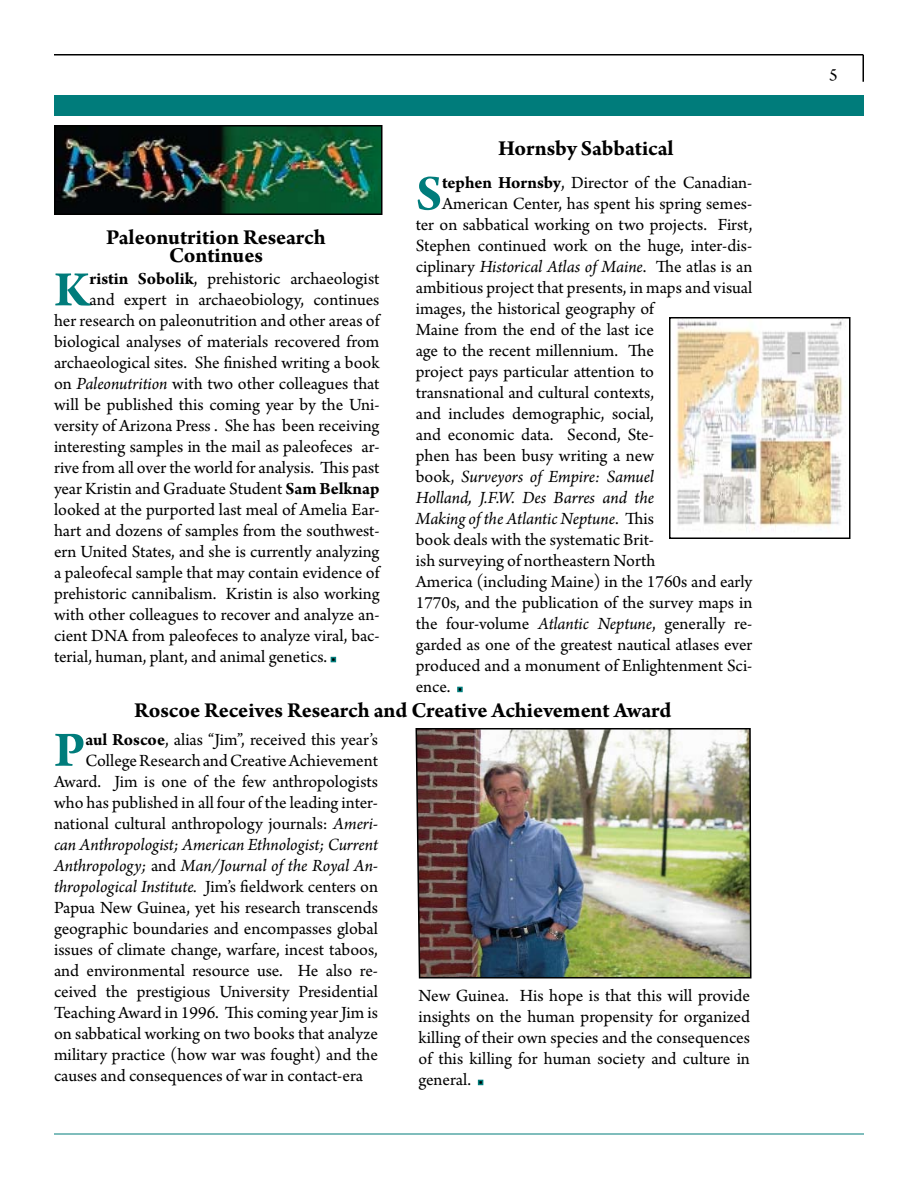
<style>
.page{position:relative;width:918px;height:1188px;background:#fff}
.page>*{position:absolute;margin:0;border:0;box-sizing:border-box;transform-origin:0 0}
.t1{font:700 52.65px "Arno Pro";color:#007c7b}
.t2{font:700 22.5px/18px "Arno Pro";letter-spacing:-.005em;color:#000;text-align:center}
.t3{font:18px/21px "Arno Pro";color:#000;text-align:justify}
.t4{font:italic 18px "Arno Pro";letter-spacing:-.005em;color:#000}
.s1{font-weight:700}
.s2{font-style:italic}
.s3{font-style:normal}
</style>
<div class="page">
<svg style="left:331px;top:657px;width:5px;height:5px"></svg>
<img style="left:415px;top:728px;width:337px;height:251px">
<svg style="left:457px;top:687px;width:6px;height:5px"></svg>
<img style="left:676px;top:320px;width:167px;height:210px">
<div style="left:669px;top:317px;width:181px;height:222px;border:2px solid #000"></div>
<img style="left:57px;top:128px;width:322px;height:84px">
<div style="left:54px;top:125px;width:328px;height:90px;border:2px solid #000"></div>
<svg style="left:478px;top:1080px;width:5px;height:5px"></svg>
<hr style="left:54px;top:1134px;width:810px;height:1px;background:#007c7b">
<div style="left:54px;top:95px;width:809px;height:21px;background:#007c7b"></div>
<hr style="left:54px;top:54px;width:809px;height:2px;background:#000">
<hr style="left:862px;top:55px;width:2px;height:27px;background:#000">
<p class="t2" style="left:106px;top:229px;width:221px">Paleonutrition Research<br>Continues</p>
<h1 class="t1" style="left:54px;top:259px;width:37px">K</h1>
<p class="t3" style="left:89px;top:269px;width:292px"><span class="s1">ristin Sobolik</span>, prehistoric archaeologist</p>
<p class="t3" style="left:89px;top:290px;width:292px">and expert in archaeobiology, continues</p>
<p class="t3" style="left:54px;top:311px;width:327px">her research on paleonutrition and other areas of</p>
<p class="t3" style="left:54px;top:332px;width:327px">biological analyses of materials recovered from</p>
<p class="t3" style="left:54px;top:353px;width:327px">archaeological sites. She finished writing a book</p>
<p class="t3" style="left:54px;top:374px;width:327px">on <span class="s2">Paleonutrition</span> with two other colleagues that</p>
<p class="t3" style="left:54px;top:395px;width:327px">will be published this coming year by the Uni-</p>
<p class="t3" style="left:54px;top:416px;width:327px">versity of Arizona Press . She has been receiving</p>
<p class="t3" style="left:54px;top:437px;width:327px">interesting samples in the mail as paleofeces ar-</p>
<p class="t3" style="left:54px;top:458px;width:327px">rive from all over the world for analysis. This past</p>
<p class="t3" style="left:54px;top:479px;width:327px">year Kristin and Graduate Student <span class="s1">Sam Belknap</span></p>
<p class="t3" style="left:54px;top:500px;width:327px">looked at the purported last meal of Amelia Ear-</p>
<p class="t3" style="left:54px;top:521px;width:327px">hart and dozens of samples from the southwest-</p>
<p class="t3" style="left:54px;top:542px;width:327px">ern United States, and she is currently analyzing</p>
<p class="t3" style="left:54px;top:563px;width:327px">a paleofecal sample that may contain evidence of</p>
<p class="t3" style="left:54px;top:584px;width:327px">prehistoric cannibalism. Kristin is also working</p>
<p class="t3" style="left:54px;top:605px;width:327px">with other colleagues to recover and analyze an-</p>
<p class="t3" style="left:54px;top:626px;width:327px">cient DNA from paleofeces to analyze viral, bac-</p>
<p class="t3" style="left:54px;top:647px;width:275px">terial, human, plant, and animal genetics.</p>
<p class="t2" style="left:498px;top:141px;width:177px">Hornsby Sabbatical</p>
<h1 class="t1" style="left:416px;top:163px;width:28px">S</h1>
<p class="t3" style="left:442px;top:173px;width:312px"><span class="s1">tephen Hornsby</span>, Director of the Canadian-</p>
<p class="t3" style="left:442px;top:194px;width:312px">American Center, has spent his spring semes-</p>
<p class="t3" style="left:416px;top:215px;width:338px">ter on sabbatical working on two projects. First,</p>
<p class="t3" style="left:416px;top:236px;width:338px">Stephen continued work on the huge, inter-dis-</p>
<p class="t3" style="left:416px;top:257px;width:338px">ciplinary <span class="s2">Historical Atlas of Maine</span>. The atlas is an</p>
<p class="t3" style="left:416px;top:278px;width:338px">ambitious project that presents, in maps and visual</p>
<p class="t3" style="left:416px;top:299px;width:240px">images, the historical geography of</p>
<p class="t3" style="left:416px;top:320px;width:240px">Maine from the end of the last ice</p>
<p class="t3" style="left:416px;top:341px;width:240px">age to the recent millennium. The</p>
<p class="t3" style="left:416px;top:362px;width:240px">project pays particular attention to</p>
<p class="t3" style="left:416px;top:383px;width:240px">transnational and cultural contexts,</p>
<p class="t3" style="left:416px;top:404px;width:240px">and includes demographic, social,</p>
<p class="t3" style="left:416px;top:425px;width:240px">and economic data. Second, Ste-</p>
<p class="t3" style="left:416px;top:446px;width:240px">phen has been busy writing a new</p>
<p class="t4" style="left:416px;top:467px;width:240px"><span class="s3">book,</span> Surveyors of Empire: Samuel</p>
<p class="t4" style="left:416px;top:488px;width:240px">Holland, J.F.W. Des Barres and the</p>
<p class="t4" style="left:416px;top:509px;width:240px">Making of the Atlantic Neptune<span class="s3">. This</span></p>
<p class="t3" style="left:416px;top:530px;width:240px">book deals with the systematic Brit-</p>
<p class="t3" style="left:416px;top:551px;width:241px">ish surveying of northeastern North</p>
<p class="t3" style="left:416px;top:572px;width:338px">America (including Maine) in the 1760s and early</p>
<p class="t3" style="left:416px;top:593px;width:338px">1770s, and the publication of the survey maps in</p>
<p class="t3" style="left:416px;top:614px;width:338px">the four-volume <span class="s2">Atlantic Neptune</span>, generally re-</p>
<p class="t3" style="left:416px;top:635px;width:338px">garded as one of the greatest nautical atlases ever</p>
<p class="t3" style="left:416px;top:656px;width:338px">produced and a monument of Enlightenment Sci-</p>
<p class="t3" style="left:416px;top:677px;width:36px">ence.</p>
<p class="t2" style="left:134px;top:703px;width:539px">Roscoe Receives Research and Creative Achievement Award</p>
<h1 class="t1" style="left:54px;top:719px;width:33px">P</h1>
<p class="t3" style="left:85px;top:730px;width:294px"><span class="s1">aul Roscoe</span>, alias “Jim”, received this year’s</p>
<p class="t3" style="left:85px;top:751px;width:294px">College Research and Creative Achievement</p>
<p class="t3" style="left:54px;top:772px;width:325px">Award. Jim is one of the few anthropologists</p>
<p class="t3" style="left:54px;top:793px;width:326px">who has published in all four of the leading inter-</p>
<p class="t3" style="left:54px;top:814px;width:325px">national cultural anthropology journals: <span class="s2">Ameri-</span></p>
<p class="t4" style="left:54px;top:834px;width:325px">can Anthropologist; American Ethnologist; Current</p>
<p class="t4" style="left:54px;top:855px;width:325px">Anthropology; <span class="s3">and</span> Man/Journal of the Royal An-</p>
<p class="t4" style="left:54px;top:876px;width:326px">thropological Institute. <span class="s3">Jim’s fieldwork centers on</span></p>
<p class="t3" style="left:54px;top:898px;width:326px">Papua New Guinea, yet his research transcends</p>
<p class="t3" style="left:54px;top:919px;width:326px">geographic boundaries and encompasses global</p>
<p class="t3" style="left:54px;top:940px;width:325px">issues of climate change, warfare, incest taboos,</p>
<p class="t3" style="left:54px;top:961px;width:326px">and environmental resource use. He also re-</p>
<p class="t3" style="left:54px;top:982px;width:326px">ceived the prestigious University Presidential</p>
<p class="t3" style="left:54px;top:1003px;width:326px">Teaching Award in 1996. This coming year Jim is</p>
<p class="t3" style="left:54px;top:1024px;width:325px">on sabbatical working on two books that analyze</p>
<p class="t3" style="left:54px;top:1045px;width:326px">military practice (how war was fought) and the</p>
<p class="t3" style="left:54px;top:1066px;width:311px">causes and consequences of war in contact-era</p>
<p class="t3" style="left:419px;top:986px;width:333px">New Guinea. His hope is that this will provide insights on the human propensity for organized killing of their own species and the consequences of this killing for human society and culture in general.</p>
<p class="t3" style="left:829px;top:65px;width:10px">5</p>
</div>
